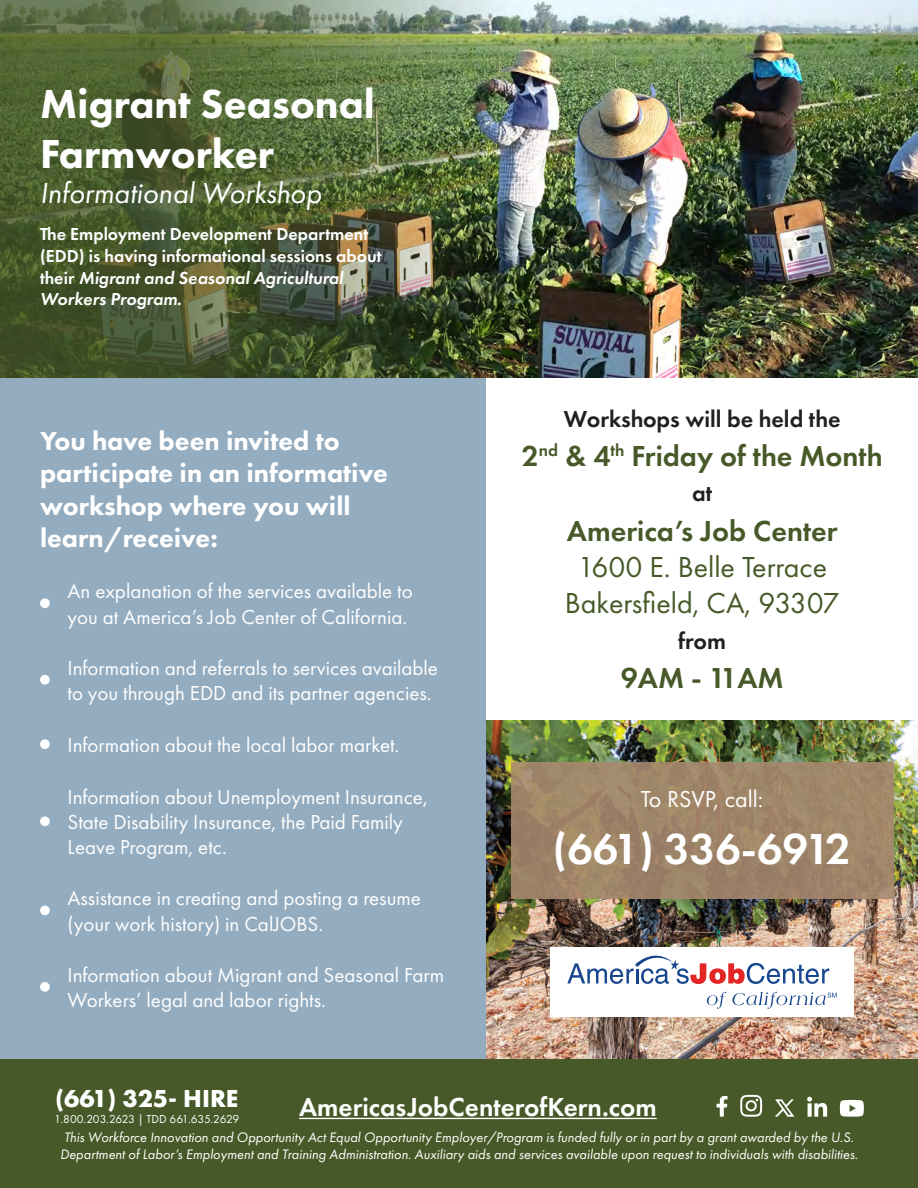
<style>
.page{position:relative;width:918px;height:1188px;background:#fff}
.page>*{position:absolute;margin:0;border:0;box-sizing:border-box;transform-origin:0 0}
.t1{font:600 45px "Futura PT";color:#fff}
.t2{font:800 42px/50.4px "Futura PT";color:#fff}
.t3{font:600 30px "Futura PT";color:#475928}
.t4{font:30px/36px "Futura PT";color:#475928;text-align:center}
.t5{font:italic 30px "Futura PT";color:#fff}
.t6{font:800 27px/32.4px "Futura PT";color:#fff}
.t7{font:600 27px "Futura PT";color:#fff}
.t8{font:700 25.5px "Futura PT";color:#fff}
.t9{font:600 24px "Futura PT";color:#231f20}
.t10{font:24px "Futura PT";color:#fff}
.t11{font:21px/25.2px "Futura PT";color:#fff}
.t12{font:600 18px/21.6px "Futura PT";color:#fff}
.t13{font:italic 14.25px/17.1px "Futura PT";color:#fff}
.t14{font:12px "Futura PT";letter-spacing:-.03em;color:#fff}
.s1{font-style:italic}
</style>
<div class="page">
<div style="left:0;top:0;width:486px;height:1188px;background:#94acbf"></div>
<img style="left:0;top:0;width:918px;height:378px">
<img style="left:486px;top:720px;width:432px;height:339px">
<div style="left:511px;top:762px;width:382px;height:136px;background:#9f8669"></div>
<div style="left:40px;top:598px;width:10px;height:10px;background:#fff;border-radius:50%"></div>
<div style="left:40px;top:675px;width:10px;height:10px;background:#fff;border-radius:50%"></div>
<div style="left:40px;top:739px;width:10px;height:10px;background:#fff;border-radius:50%"></div>
<div style="left:40px;top:816px;width:10px;height:10px;background:#fff;border-radius:50%"></div>
<div style="left:40px;top:906px;width:10px;height:9px;background:#fff;border-radius:50%"></div>
<div style="left:40px;top:982px;width:10px;height:10px;background:#fff;border-radius:50%"></div>
<div style="left:0;top:1059px;width:918px;height:129px;background:#475928"></div>
<hr style="left:299px;top:1118px;width:358px;height:1px;background:#fff">
<svg style="left:807px;top:1097px;width:20px;height:20px"></svg>
<svg style="left:840px;top:1100px;width:24px;height:17px"></svg>
<svg style="left:717px;top:1096px;width:11px;height:21px"></svg>
<svg style="left:740px;top:1095px;width:22px;height:22px"></svg>
<svg style="left:775px;top:1099px;width:19px;height:18px"></svg>
<div style="left:550px;top:947px;width:304px;height:70px;background:#fff"></div>
<svg style="left:707px;top:992px;width:19px;height:17px"></svg>
<svg style="left:732px;top:992px;width:105px;height:17px"></svg>
<svg style="left:567px;top:956px;width:262px;height:28px"></svg>
<h2 class="t2" style="left:40px;top:78px;width:336px">Migrant Seasonal<br>Farmworker</h2>
<h3 class="t5" style="left:40px;top:175px;width:283px">Informational Workshop</h3>
<p class="t12" style="left:40px;top:223px;width:343px">The Employment Development Department (EDD) is having informational sessions about their <span class="s1">Migrant and Seasonal Agricultural Workers Program</span>.</p>
<p class="t6" style="left:40px;top:424px;width:349px">You have been invited to participate in an informative workshop where you will learn/receive:</p>
<p class="t11" style="left:68px;top:579px;width:347px">An explanation of the services available to you at America’s Job Center of California.</p>
<p class="t11" style="left:68px;top:655px;width:372px">Information and referrals to services available to you through EDD and its partner agencies.</p>
<p class="t11" style="left:68px;top:732px;width:333px">Information about the local labor market.</p>
<p class="t11" style="left:68px;top:784px;width:362px">Information about Unemployment Insurance,<br>State Disability Insurance, the Paid Family<br>Leave Program, etc.</p>
<p class="t11" style="left:68px;top:886px;width:355px">Assistance in creating and posting a resume (your work history) in CalJOBS.</p>
<p class="t11" style="left:68px;top:962px;width:378px">Information about Migrant and Seasonal Farm<br>Workers’ legal and labor rights.</p>
<p class="t9" style="left:564px;top:404px;width:278px">Workshops will be held the</p>
<h3 class="t3" style="left:522px;top:437px;width:362px">2<sup>nd</sup> &amp; 4<sup>th</sup> Friday of the Month</h3>
<p class="t9" style="left:692px;top:478px;width:22px">at</p>
<h3 class="t3" style="left:567px;top:512px;width:272px">America’s Job Center</h3>
<h3 class="t4" style="left:565px;top:549px;width:276px">1600 E. Belle Terrace<br>Bakersfield, CA, 93307</h3>
<p class="t9" style="left:678px;top:626px;width:49px">from</p>
<h3 class="t3" style="left:621px;top:659px;width:164px">9AM - 11AM</h3>
<p class="t10" style="left:641px;top:785px;width:124px">To RSVP, call:</p>
<h1 class="t1" style="left:553px;top:821px;width:300px">(661) 336-6912</h1>
<p class="t8" style="left:55px;top:1082px;width:185px">(661) 325- HIRE</p>
<p class="t7" style="left:299px;top:1090px;width:359px">AmericasJobCenterofKern.com</p>
<p class="t14" style="left:54px;top:1111px;width:187px">1.800.203.2623 | TDD 661.635.2629</p>
<p class="t13" style="left:60px;top:1128px;width:799px">This Workforce Innovation and Opportunity Act Equal Opportunity Employer/Program is funded fully or in part by a grant awarded by the U.S.<br>Department of Labor’s Employment and Training Administration. Auxiliary aids and services available upon request to individuals with disabilities.</p>
</div>
